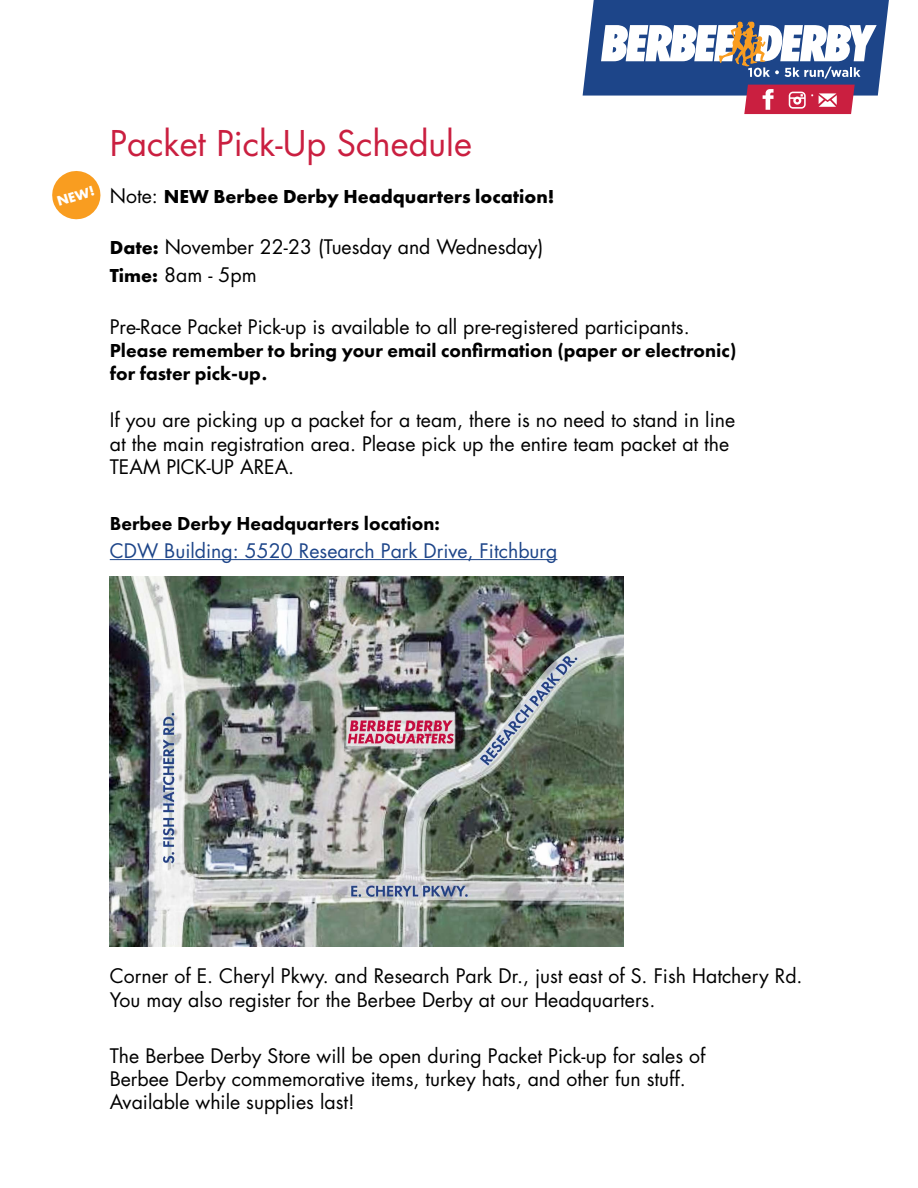
<style>
.page{position:relative;width:918px;height:1188px;background:#fff}
.page>*{position:absolute;margin:0;border:0;box-sizing:border-box;transform-origin:0 0}
.t1{font:34.5px "Futura Std";color:#ca1f40}
.t2{font:19.5px/23.4px "Futura Std";color:#000}
.t3{font:800 19.5px/23.4px "Futura PT";color:#000}
.t4{font:19.5px "Futura Std";color:#1d4589}
.t5{font:700 19.5px "Futura PT";color:#000}
.t6{font:700 14.4px "Futura PT";color:#fff}
.s1{font-family:"Futura Std";font-weight:400}
.s2{font-family:"Futura PT";font-weight:700}
</style>
<div class="page">
<hr style="left:110px;top:559px;width:447px;height:1px;background:#1d4589">
<svg style="left:583px;top:0;width:306px;height:114px"></svg>
<img style="left:110px;top:576px;width:514px;height:371px">
<svg style="left:52px;top:171px;width:49px;height:49px"></svg>
<p class="t6" style="left:55px;top:193px;width:40px;rotate:-17deg">NEW!</p>
<h1 class="t1" style="left:110px;top:122px;width:364px">Packet Pick-Up Schedule</h1>
<p class="t5" style="left:110px;top:184px;width:446px"><span class="s1">Note:</span> NEW Berbee Derby Headquarters location!</p>
<p class="t2" style="left:110px;top:233px;width:435px;line-height:27.9px"><span class="s2">Date:</span> November 22-23 (Tuesday and Wednesday)<br><span class="s2">Time:</span> 8am - 5pm</p>
<p class="t2" style="left:110px;top:315px;width:581px">Pre-Race Packet Pick-up is available to all pre-registered participants.</p>
<p class="t3" style="left:110px;top:338px;width:628px">Please remember to bring your email confirmation (paper or electronic) for faster pick-up.</p>
<p class="t2" style="left:110px;top:409px;width:627px">If you are picking up a packet for a team, there is no need to stand in line at the main registration area. Please pick up the entire team packet at the<br>TEAM PICK-UP AREA.</p>
<p class="t3" style="left:110px;top:511px;width:332px">Berbee Derby Headquarters location:</p>
<p class="t4" style="left:110px;top:538px;width:449px">CDW Building: 5520 Research Park Drive, Fitchburg</p>
<p class="t2" style="left:110px;top:965px;width:694px">Corner of E. Cheryl Pkwy. and Research Park Dr., just east of S. Fish Hatchery Rd.<br>You may also register for the Berbee Derby at our Headquarters.</p>
<p class="t2" style="left:110px;top:1044px;width:597px">The Berbee Derby Store will be open during Packet Pick-up for sales of<br>Berbee Derby commemorative items, turkey hats, and other fun stuff.<br>Available while supplies last!</p>
</div>
